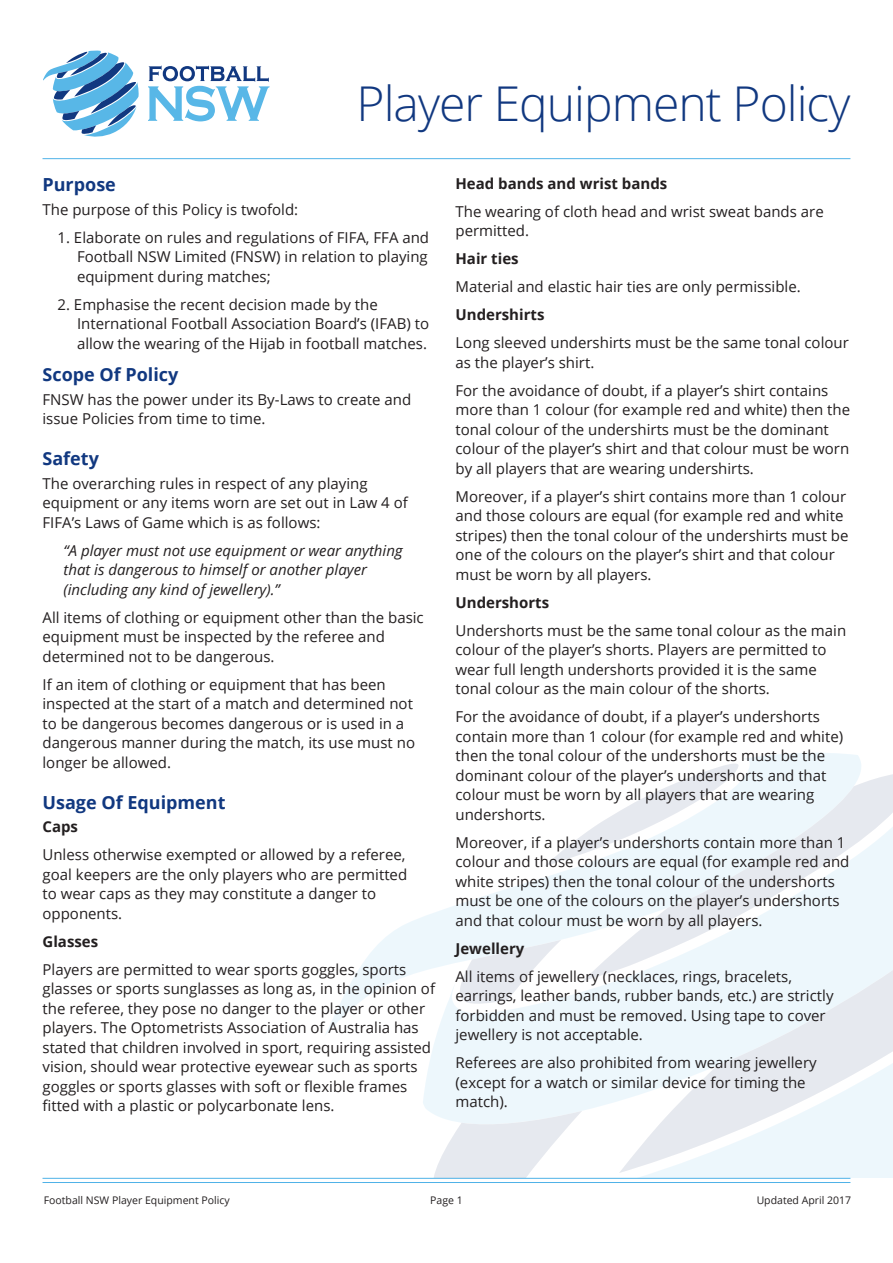
<style>
.page{position:relative;width:893px;height:1263px;background:#fff}
.page>*{position:absolute;margin:0;border:0;box-sizing:border-box;transform-origin:0 0}
.Main_Head{font:300 48px "Open Sans";letter-spacing:-.02em;color:#113880}
.subhead{font:700 18px "Open Sans";color:#113880}
.Body{font:15px/19.5px "Open Sans";color:#231f20}
.numbers{font:15px/19.5px "Open Sans";color:#231f20;text-align:justify}
.Quotations{font:italic 15px/19.5px "Open Sans";color:#231f20}
.Body-2{font:700 15px "Open Sans";color:#231f20}
.t1{font:10.5px "Open Sans";color:#231f20}
</style>
<div class="page">
<hr style="left:43px;top:1182px;width:807px;height:1px;background:#4fb2e8">
<hr style="left:43px;top:1178px;width:807px;height:1px;background:#4fb2e8">
<hr style="left:43px;top:158px;width:807px;height:1px;background:#4fb2e8">
<svg style="left:148px;top:66px;width:122px;height:55px"></svg>
<svg style="left:44px;top:51px;width:95px;height:86px"></svg>
<svg style="left:324px;top:753px;width:537px;height:425px"></svg>
<svg style="left:430px;top:762px;width:463px;height:416px;fill:#edf7fc"></svg>
<p class="Main_Head" style="left:357px;top:70px;width:495px">Player Equipment Policy</p>
<p class="subhead" style="left:43px;top:172px;width:75px">Purpose</p>
<p class="Body" style="left:43px;top:199px;width:257px">The purpose of this Policy is twofold:</p>
<p class="numbers" style="left:77px;top:227px;width:354px;text-indent:-20px">1. Elaborate on rules and regulations of FIFA, FFA and Football NSW Limited (FNSW) in relation to playing equipment during matches;</p>
<p class="numbers" style="left:77px;top:294px;width:354px;text-align:left;text-indent:-20px">2. Emphasise the recent decision made by the<br>International Football Association Board’s (IFAB) to allow the wearing of the Hijab in football matches.</p>
<p class="subhead" style="left:43px;top:362px;width:137px">Scope Of Policy</p>
<p class="Body" style="left:43px;top:389px;width:370px">FNSW has the power under its By-Laws to create and issue Policies from time to time.</p>
<p class="subhead" style="left:43px;top:446px;width:58px">Safety</p>
<p class="Body" style="left:43px;top:473px;width:367px">The overarching rules in respect of any playing equipment or any items worn are set out in Law 4 of<br>FIFA’s Laws of Game which is as follows:</p>
<p class="Quotations" style="left:64px;top:540px;width:341px">“A player must not use equipment or wear anything that is dangerous to himself or another player (including any kind of jewellery).”</p>
<p class="Body" style="left:43px;top:607px;width:383px">All items of clothing or equipment other than the basic equipment must be inspected by the referee and determined not to be dangerous.</p>
<p class="Body" style="left:43px;top:674px;width:374px">If an item of clothing or equipment that has been inspected at the start of a match and determined not to be dangerous becomes dangerous or is used in a dangerous manner during the match, its use must no longer be allowed.</p>
<p class="subhead" style="left:43px;top:789px;width:185px">Usage Of Equipment</p>
<p class="Body-2" style="left:43px;top:816px;width:37px">Caps</p>
<p class="Body" style="left:43px;top:845px;width:366px">Unless otherwise exempted or allowed by a referee, goal keepers are the only players who are permitted to wear caps as they may constitute a danger to opponents.</p>
<p class="Body-2" style="left:43px;top:931px;width:57px">Glasses</p>
<p class="Body" style="left:43px;top:959px;width:394px">Players are permitted to wear sports goggles, sports glasses or sports sunglasses as long as, in the opinion of the referee, they pose no danger to the player or other players. The Optometrists Association of Australia has stated that children involved in sport, requiring assisted vision, should wear protective eyewear such as sports goggles or sports glasses with soft or flexible frames fitted with a plastic or polycarbonate lens.</p>
<p class="Body-2" style="left:455px;top:173px;width:213px">Head bands and wrist bands</p>
<p class="Body" style="left:455px;top:201px;width:370px">The wearing of cloth head and wrist sweat bands are permitted.</p>
<p class="Body-2" style="left:455px;top:248px;width:65px">Hair ties</p>
<p class="Body" style="left:455px;top:277px;width:347px">Material and elastic hair ties are only permissible.</p>
<p class="Body-2" style="left:455px;top:304px;width:91px">Undershirts</p>
<p class="Body" style="left:455px;top:333px;width:395px">Long sleeved undershirts must be the same tonal colour as the player’s shirt.</p>
<p class="Body" style="left:455px;top:380px;width:396px">For the avoidance of doubt, if a player’s shirt contains more than 1 colour (for example red and white) then the tonal colour of the undershirts must be the dominant colour of the player’s shirt and that colour must be worn by all players that are wearing undershirts.</p>
<p class="Body" style="left:455px;top:486px;width:394px">Moreover, if a player’s shirt contains more than 1 colour and those colours are equal (for example red and white stripes) then the tonal colour of the undershirts must be one of the colours on the player’s shirt and that colour must be worn by all players.</p>
<p class="Body-2" style="left:455px;top:592px;width:95px">Undershorts</p>
<p class="Body" style="left:455px;top:620px;width:392px">Undershorts must be the same tonal colour as the main colour of the player’s shorts. Players are permitted to wear full length undershorts provided it is the same tonal colour as the main colour of the shorts.</p>
<p class="Body" style="left:455px;top:707px;width:389px">For the avoidance of doubt, if a player’s undershorts contain more than 1 colour (for example red and white) then the tonal colour of the undershorts must be the dominant colour of the player’s undershorts and that colour must be worn by all players that are wearing undershorts.</p>
<p class="Body" style="left:455px;top:832px;width:395px">Moreover, if a player’s undershorts contain more than 1 colour and those colours are equal (for example red and white stripes) then the tonal colour of the undershorts must be one of the colours on the player’s undershorts and that colour must be worn by all players.</p>
<p class="Body-2" style="left:455px;top:938px;width:70px">Jewellery</p>
<p class="Body" style="left:455px;top:966px;width:380px">All items of jewellery (necklaces, rings, bracelets, earrings, leather bands, rubber bands, etc.) are strictly forbidden and must be removed. Using tape to cover jewellery is not acceptable.</p>
<p class="Body" style="left:455px;top:1053px;width:363px">Referees are also prohibited from wearing jewellery (except for a watch or similar device for timing the match).</p>
<p class="t1" style="left:44px;top:1193px;width:187px">Football NSW Player Equipment Policy</p>
<p class="t1" style="left:430px;top:1193px;width:34px">Page 1</p>
<p class="t1" style="left:757px;top:1193px;width:96px">Updated April 2017</p>
</div>
